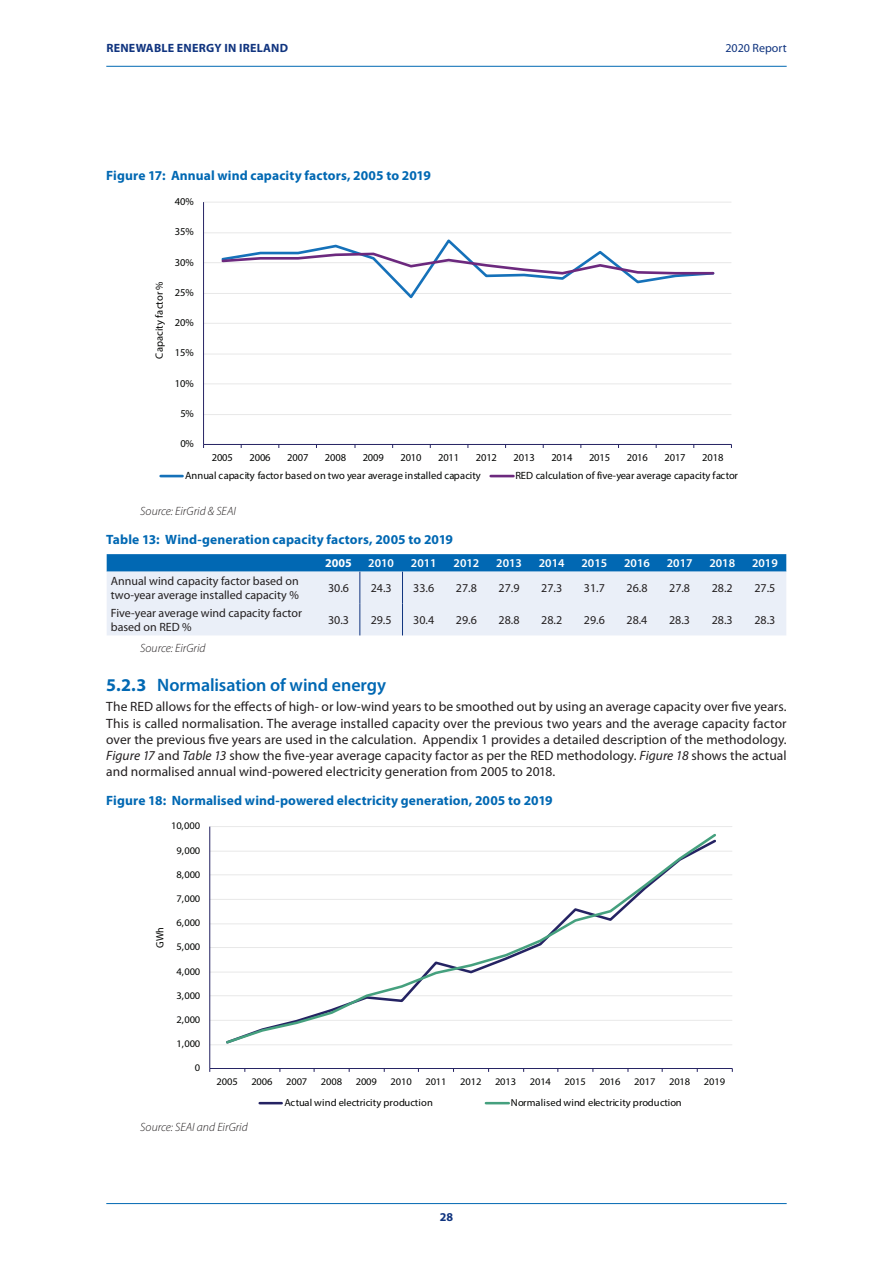
<style>
.page{position:relative;width:893px;height:1263px;background:#fff}
.page>*{position:absolute;margin:0;border:0;box-sizing:border-box;transform-origin:0 0}
.t1{font:600 18px "Myriad Pro";letter-spacing:-.005em;color:#0168b3}
.t2{font:13.5px/16.2px "Myriad Pro";letter-spacing:.005em;color:#231f20;text-align:justify}
.t3{font:700 13.5px "Myriad Pro";letter-spacing:.005em;color:#0168b3}
.t4{font:12px/14.4px "Myriad Pro";color:#231f20}
.t5{font:italic 300 12px "Myriad Pro";color:#231f20}
.t6{font:600 12px "Myriad Pro";color:#fff}
.t7{font:700 12px "Myriad Pro";letter-spacing:.02em;color:#10347f}
.t8{font:12px "Myriad Pro";color:#10347f}
.t9{font:700 12px "Myriad Pro";color:#fff}
.t10{font:10.5px "Myriad Pro";letter-spacing:.015em;color:#040503}
.t11{font:10.5px "Myriad Pro";letter-spacing:-.015em;color:#040503}
.t12{font:10.5px "Myriad Pro";letter-spacing:-.015em;color:#040503;scale:.96 1}
.t13{font:10.2px "Myriad Pro";letter-spacing:-.015em;color:#040503;scale:1.04 1}
.t14{font:10.2px "Myriad Pro";letter-spacing:.005em;color:#040503;scale:1.04 1}
.s1{font-weight:700}
.s2{font-style:italic}
</style>
<div class="page">
<hr style="left:106px;top:1203px;width:681px;height:1px;background:#0168b3">
<hr style="left:106px;top:66px;width:681px;height:1px;background:#0168b3">
<hr style="left:204px;top:414px;width:527px;height:1px;background:#e9e9e9">
<hr style="left:204px;top:383px;width:527px;height:1px;background:#f0f0f0">
<hr style="left:204px;top:354px;width:527px;height:1px;background:#f2f2f2">
<hr style="left:204px;top:323px;width:527px;height:1px;background:#ececec">
<hr style="left:204px;top:293px;width:527px;height:1px;background:#e8e8e8">
<hr style="left:204px;top:262px;width:527px;height:1px;background:#ebebeb">
<hr style="left:204px;top:232px;width:527px;height:1px;background:#efefef">
<hr style="left:204px;top:202px;width:527px;height:1px;background:#f0f0f0">
<hr style="left:203px;top:202px;width:1px;height:242px;background:#252363">
<hr style="left:204px;top:444px;width:527px;height:1px;background:#252363">
<svg style="left:221px;top:239px;width:494px;height:60px"></svg>
<hr style="left:161px;top:475px;width:22px;height:2px;background:#1571b9">
<hr style="left:491px;top:475px;width:22px;height:2px;background:#6c297e">
<svg style="left:107px;top:554px;width:679px;height:81px;background:#b8d2e9"></svg>
<hr style="left:360px;top:572px;width:1px;height:31px;background:#10347f">
<hr style="left:402px;top:572px;width:1px;height:31px;background:#10347f">
<hr style="left:360px;top:603px;width:1px;height:32px;background:#10347f">
<hr style="left:402px;top:603px;width:1px;height:32px;background:#10347f">
<hr style="left:210px;top:1044px;width:522px;height:1px;background:#efefef">
<hr style="left:210px;top:1020px;width:522px;height:1px;background:#ececec">
<hr style="left:210px;top:995px;width:522px;height:1px;background:#ededed">
<hr style="left:210px;top:972px;width:522px;height:1px;background:#f1f1f1">
<hr style="left:210px;top:947px;width:522px;height:1px;background:#e8e8e8">
<hr style="left:210px;top:923px;width:522px;height:1px;background:#f0f0f0">
<hr style="left:210px;top:899px;width:522px;height:1px;background:#eaeaea">
<hr style="left:210px;top:874px;width:522px;height:1px;background:#efefef">
<hr style="left:210px;top:851px;width:522px;height:1px;background:#efefef">
<hr style="left:210px;top:826px;width:522px;height:1px;background:#eaeaea">
<hr style="left:209px;top:827px;width:1px;height:241px;background:#252363">
<hr style="left:210px;top:1068px;width:522px;height:1px;background:#252363">
<svg style="left:226px;top:834px;width:490px;height:210px"></svg>
<hr style="left:260px;top:1102px;width:22px;height:2px;background:#252363">
<hr style="left:486px;top:1102px;width:23px;height:2px;background:#45a07e">
<p class="t7" style="left:106px;top:40px;width:183px">RENEWABLE ENERGY IN IRELAND</p>
<p class="t8" style="left:725px;top:40px;width:63px">2020 Report</p>
<p class="t3" style="left:106px;top:167px;width:326px">Figure 17: Annual wind capacity factors, 2005 to 2019</p>
<p class="t11" style="left:175px;top:195px;width:20px">40%</p>
<p class="t11" style="left:175px;top:225px;width:20px">35%</p>
<p class="t10" style="left:153px;top:359px;width:78px;rotate:-90deg">Capacity factor %</p>
<p class="t11" style="left:175px;top:256px;width:20px">30%</p>
<p class="t11" style="left:175px;top:286px;width:20px">25%</p>
<p class="t11" style="left:175px;top:316px;width:20px">20%</p>
<p class="t11" style="left:175px;top:346px;width:20px">15%</p>
<p class="t11" style="left:175px;top:377px;width:20px">10%</p>
<p class="t11" style="left:180px;top:407px;width:15px">5%</p>
<p class="t11" style="left:180px;top:437px;width:15px">0%</p>
<p class="t11" style="left:212px;top:451px;width:23px">2005</p>
<p class="t11" style="left:250px;top:451px;width:23px">2006</p>
<p class="t11" style="left:287px;top:451px;width:23px">2007</p>
<p class="t11" style="left:325px;top:451px;width:23px">2008</p>
<p class="t11" style="left:363px;top:451px;width:23px">2009</p>
<p class="t11" style="left:400px;top:451px;width:23px">2010</p>
<p class="t11" style="left:438px;top:451px;width:23px">2011</p>
<p class="t11" style="left:476px;top:451px;width:23px">2012</p>
<p class="t11" style="left:514px;top:451px;width:23px">2013</p>
<p class="t11" style="left:551px;top:451px;width:23px">2014</p>
<p class="t11" style="left:589px;top:451px;width:23px">2015</p>
<p class="t11" style="left:627px;top:451px;width:23px">2016</p>
<p class="t11" style="left:664px;top:451px;width:23px">2017</p>
<p class="t11" style="left:702px;top:451px;width:23px">2018</p>
<p class="t10" style="left:185px;top:469px;width:297px">Annual capacity factor based on two year average installed capacity</p>
<p class="t10" style="left:516px;top:469px;width:224px">RED calculation of five-year average capacity factor</p>
<p class="t5" style="left:140px;top:503px;width:97px">Source: EirGrid &amp; SEAI</p>
<p class="t3" style="left:106px;top:530px;width:348px">Table 13: Wind-generation capacity factors, 2005 to 2019</p>
<p class="t9" style="left:325px;top:555px;width:28px">2005</p>
<p class="t6" style="left:368px;top:556px;width:27px">2010</p>
<p class="t6" style="left:411px;top:556px;width:27px">2011</p>
<p class="t6" style="left:454px;top:556px;width:27px">2012</p>
<p class="t6" style="left:496px;top:556px;width:27px">2013</p>
<p class="t6" style="left:539px;top:556px;width:27px">2014</p>
<p class="t6" style="left:581px;top:556px;width:27px">2015</p>
<p class="t6" style="left:624px;top:556px;width:27px">2016</p>
<p class="t6" style="left:667px;top:556px;width:27px">2017</p>
<p class="t6" style="left:709px;top:556px;width:27px">2018</p>
<p class="t6" style="left:752px;top:556px;width:27px">2019</p>
<p class="t4" style="left:111px;top:573px;width:189px">Annual wind capacity factor based on two-year average installed capacity %</p>
<p class="t4" style="left:328px;top:581px;width:22px">30.6</p>
<p class="t4" style="left:371px;top:581px;width:22px">24.3</p>
<p class="t4" style="left:413px;top:581px;width:22px">33.6</p>
<p class="t4" style="left:456px;top:581px;width:22px">27.8</p>
<p class="t4" style="left:499px;top:581px;width:22px">27.9</p>
<p class="t4" style="left:541px;top:581px;width:22px">27.3</p>
<p class="t4" style="left:584px;top:581px;width:22px">31.7</p>
<p class="t4" style="left:626px;top:581px;width:22px">26.8</p>
<p class="t4" style="left:669px;top:581px;width:22px">27.8</p>
<p class="t4" style="left:712px;top:581px;width:22px">28.2</p>
<p class="t4" style="left:754px;top:581px;width:22px">27.5</p>
<p class="t4" style="left:111px;top:605px;width:193px">Five-year average wind capacity factor based on RED %</p>
<p class="t4" style="left:328px;top:613px;width:22px">30.3</p>
<p class="t4" style="left:371px;top:613px;width:22px">29.5</p>
<p class="t4" style="left:413px;top:613px;width:22px">30.4</p>
<p class="t4" style="left:456px;top:613px;width:22px">29.6</p>
<p class="t4" style="left:499px;top:613px;width:22px">28.8</p>
<p class="t4" style="left:541px;top:613px;width:22px">28.2</p>
<p class="t4" style="left:584px;top:613px;width:22px">29.6</p>
<p class="t4" style="left:626px;top:613px;width:22px">28.4</p>
<p class="t4" style="left:669px;top:613px;width:22px">28.3</p>
<p class="t4" style="left:712px;top:613px;width:22px">28.3</p>
<p class="t4" style="left:754px;top:613px;width:22px">28.3</p>
<p class="t5" style="left:140px;top:641px;width:67px">Source: EirGrid</p>
<h1 class="t1" style="left:106px;top:673px;width:281px"><span class="s1">5.2.3</span> Normalisation of wind energy</h1>
<p class="t2" style="left:106px;top:699px;width:682px">The RED allows for the effects of high- or low-wind years to be smoothed out by using an average capacity over five years.<br>This is called normalisation. The average installed capacity over the previous two years and the average capacity factor over the previous five years are used in the calculation. Appendix 1 provides a detailed description of the methodology.<br><span class="s2">Figure 17</span> and <span class="s2">Table 13</span> show the five-year average capacity factor as per the RED methodology. <span class="s2">Figure 18</span> shows the actual and normalised annual wind-powered electricity generation from 2005 to 2018.</p>
<p class="t3" style="left:106px;top:792px;width:448px">Figure 18: Normalised wind-powered electricity generation, 2005 to 2019</p>
<p class="t13" style="left:171px;top:820px;width:29px">10,000</p>
<p class="t13" style="left:177px;top:844px;width:24px">9,000</p>
<p class="t13" style="left:177px;top:868px;width:24px">8,000</p>
<p class="t12" style="left:153px;top:948px;width:23px;rotate:-90deg">GWh</p>
<p class="t13" style="left:177px;top:892px;width:24px">7,000</p>
<p class="t13" style="left:177px;top:916px;width:24px">6,000</p>
<p class="t13" style="left:177px;top:941px;width:24px">5,000</p>
<p class="t13" style="left:177px;top:965px;width:24px">4,000</p>
<p class="t13" style="left:177px;top:989px;width:24px">3,000</p>
<p class="t13" style="left:177px;top:1013px;width:24px">2,000</p>
<p class="t13" style="left:177px;top:1037px;width:24px">1,000</p>
<p class="t13" style="left:195px;top:1062px;width:7px">0</p>
<p class="t13" style="left:217px;top:1075px;width:22px">2005</p>
<p class="t13" style="left:251px;top:1075px;width:22px">2006</p>
<p class="t13" style="left:286px;top:1075px;width:22px">2007</p>
<p class="t13" style="left:321px;top:1075px;width:22px">2008</p>
<p class="t13" style="left:356px;top:1075px;width:22px">2009</p>
<p class="t13" style="left:391px;top:1075px;width:22px">2010</p>
<p class="t13" style="left:425px;top:1075px;width:22px">2011</p>
<p class="t13" style="left:460px;top:1075px;width:22px">2012</p>
<p class="t13" style="left:495px;top:1075px;width:22px">2013</p>
<p class="t13" style="left:530px;top:1075px;width:22px">2014</p>
<p class="t13" style="left:565px;top:1075px;width:22px">2015</p>
<p class="t13" style="left:599px;top:1075px;width:22px">2016</p>
<p class="t13" style="left:634px;top:1075px;width:22px">2017</p>
<p class="t13" style="left:669px;top:1075px;width:22px">2018</p>
<p class="t13" style="left:704px;top:1075px;width:22px">2019</p>
<p class="t14" style="left:284px;top:1096px;width:145px">Actual wind electricity production</p>
<p class="t14" style="left:511px;top:1096px;width:166px">Normalised wind electricity production</p>
<p class="t5" style="left:140px;top:1120px;width:109px">Source: SEAI and EirGrid</p>
<p class="t7" style="left:440px;top:1209px;width:15px">28</p>
</div>
